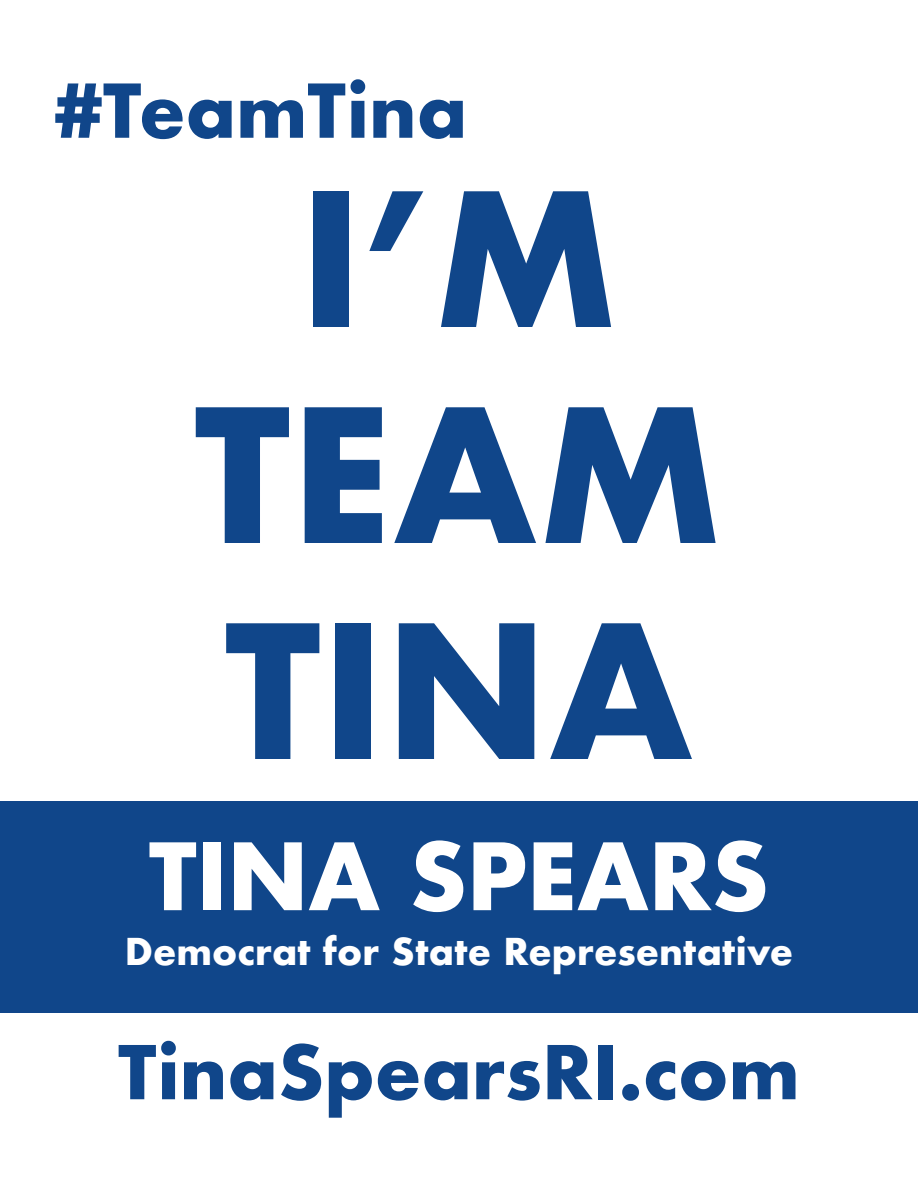
<style>
.page{position:relative;width:918px;height:1188px;background:#fff}
.page>*{position:absolute;margin:0;border:0;box-sizing:border-box;transform-origin:0 0}
.t1{font:700 180px/216px "Futura";color:#10468a}
.t2{font:700 90px "Futura";letter-spacing:-.01em;color:#fff}
.t3{font:700 72px "Futura";color:#10468a}
.t4{font:700 36px "Futura";color:#fff}
</style>
<div class="page">
<div style="left:0;top:801px;width:918px;height:212px;background:#10468a"></div>
<p class="t3" style="left:54px;top:59px;width:415px">#TeamTina</p>
<p class="t1" style="left:299px;top:151px;width:322px">I’M</p>
<p class="t1" style="left:194px;top:367px;width:531px">TEAM<br>TINA</p>
<p class="t2" style="left:149px;top:811px;width:622px">TINA SPEARS</p>
<p class="t4" style="left:125px;top:925px;width:670px">Democrat for State Representative</p>
<p class="t3" style="left:118px;top:1020px;width:683px">TinaSpearsRI.com</p>
</div>
